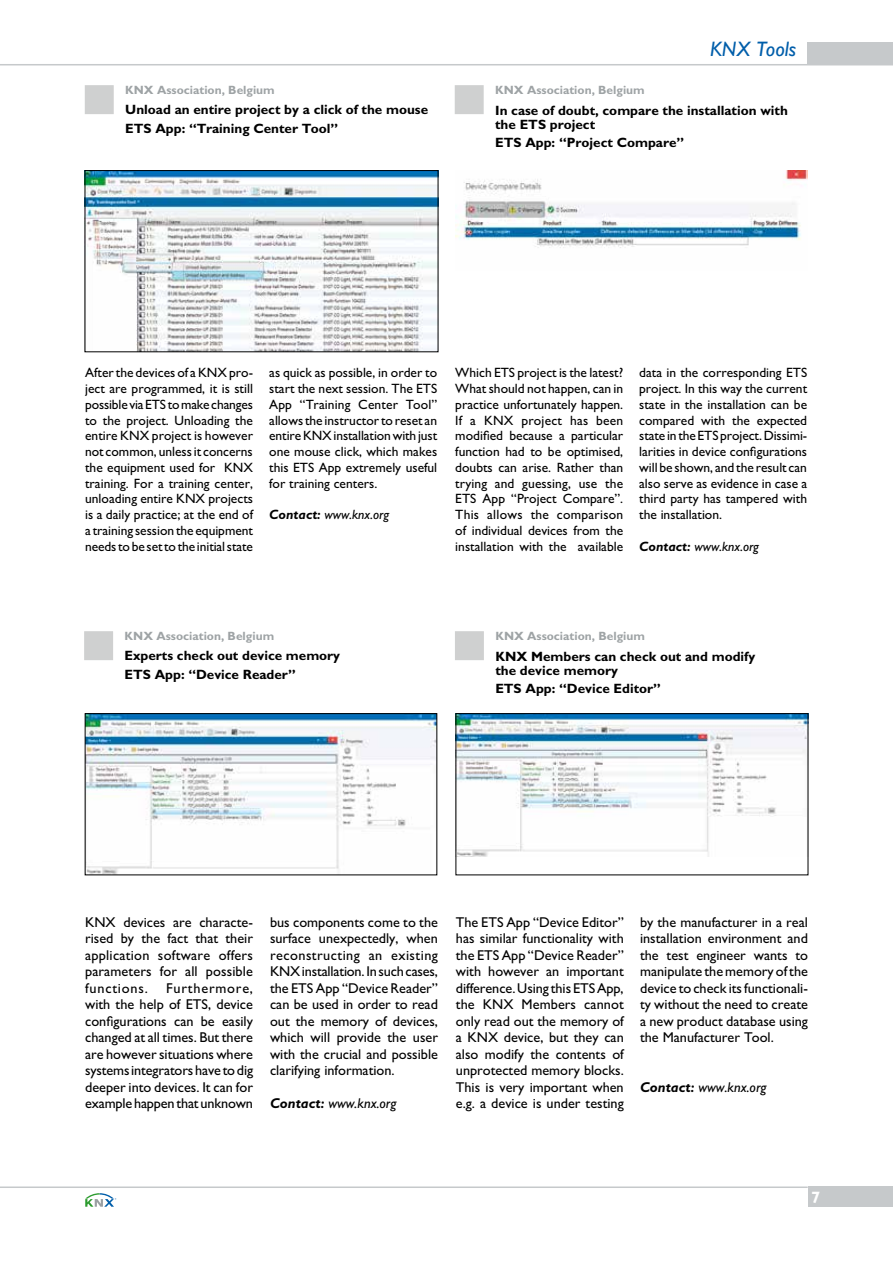
<style>
.page{position:relative;width:893px;height:1263px;background:#fff}
.page>*{position:absolute;margin:0;border:0;box-sizing:border-box;transform-origin:0 0}
.t1{font:italic 21px "M Gill Sans";color:#005eaa}
.t2{font:700 16.5px "M Gill Sans";color:#fff}
.t3{font:14.25px/16.5px "M Gill Sans";color:#000;text-align:justify}
.t4{font:italic 14.25px "M Gill Sans";color:#000}
.t5{font:13.5px/15.8px "M Gill Sans";color:#000;text-align:justify}
.t6{font:700 13.5px/18.5px "M Gill Sans";color:#000}
.t7{font:italic 13.5px "M Gill Sans";color:#000}
.t8{font:700 12px "M Gill Sans";color:#9ea3a5}
.s1{font-weight:700}
</style>
<div class="page">
<div style="left:807px;top:42px;width:86px;height:23px;background:#c6c9cb"></div>
<hr style="left:0;top:64px;width:893px;height:1px;background:#c6c9cb">
<hr style="left:0;top:1186px;width:808px;height:2px;background:#c6c9cb">
<div style="left:808px;top:1186px;width:85px;height:21px;background:#c6c9cb"></div>
<svg style="left:85px;top:1193px;width:31px;height:14px"></svg>
<div style="left:84px;top:631px;width:29px;height:29px;background:#cfd0d0"></div>
<div style="left:455px;top:631px;width:29px;height:29px;background:#cfd0d0"></div>
<div style="left:85px;top:85px;width:29px;height:29px;background:#cfd0d0"></div>
<div style="left:455px;top:85px;width:29px;height:29px;background:#cfd0d0"></div>
<img style="left:457px;top:715px;width:349px;height:141px">
<div style="left:455px;top:713px;width:353px;height:162px;border:1px solid #000"></div>
<img style="left:455px;top:170px;width:353px;height:78px">
<img style="left:87px;top:172px;width:349px;height:178px">
<div style="left:85px;top:170px;width:353px;height:182px;border:1px solid #000"></div>
<img style="left:87px;top:715px;width:348px;height:158px">
<div style="left:85px;top:713px;width:352px;height:162px;border:1px solid #000"></div>
<h1 class="t1" style="left:710px;top:38px;width:87px">KNX Tools</h1>
<p class="t8" style="left:125px;top:84px;width:151px">KNX Association, Belgium</p>
<p class="t8" style="left:495px;top:84px;width:151px">KNX Association, Belgium</p>
<p class="t6" style="left:125px;top:101px;width:304px">Unload an entire project by a click of the mouse<br>ETS App: “Training Center Tool”</p>
<p class="t6" style="left:495px;top:103px;width:294px;line-height:14.2px">In case of doubt, compare the installation with the ETS project</p>
<p class="t6" style="left:495px;top:134px;width:190px">ETS App: “Project Compare”</p>
<p class="t5" style="left:85px;top:365px;width:169px">After the devices of a KNX pro&shy;ject are programmed, it is still possible via ETS to make changes to the project. Unloading the entire KNX project is however not common, unless it concerns the equipment used for KNX training. For a training center, unloading entire KNX projects is a daily practice; at the end of a training session the equipment needs to be set to the initial state</p>
<p class="t5" style="left:455px;top:365px;width:170px">Which ETS project is the latest?<br>What should not happen, can in practice unfortunately happen.<br>If a KNX project has been modified because a particular function had to be optimised, doubts can arise. Rather than trying and guessing, use the ETS App “Project Compare”.<br>This allows the comparison of individual devices from the installation with the available</p>
<p class="t5" style="left:269px;top:365px;width:170px">as quick as possible, in order to start the next session. The ETS App “Training Center Tool” allows the instructor to reset an entire KNX installation with just one mouse click, which makes this ETS App extremely useful for training centers.</p>
<p class="t7" style="left:269px;top:507px;width:121px"><span class="s1">Contact:</span> www.knx.org</p>
<p class="t5" style="left:639px;top:365px;width:169px">data in the corresponding ETS project. In this way the current state in the installation can be compared with the expected state in the ETS project. Dissimi&shy;larities in device configurations will be shown, and the result can also serve as evidence in case a third party has tampered with the installation.</p>
<p class="t7" style="left:639px;top:538px;width:121px"><span class="s1">Contact:</span> www.knx.org</p>
<p class="t8" style="left:125px;top:630px;width:151px">KNX Association, Belgium</p>
<p class="t8" style="left:495px;top:630px;width:151px">KNX Association, Belgium</p>
<p class="t6" style="left:125px;top:647px;width:217px">Experts check out device memory<br>ETS App: “Device Reader”</p>
<p class="t6" style="left:495px;top:649px;width:261px;line-height:14.2px">KNX Members can check out and modify the device memory</p>
<p class="t6" style="left:495px;top:680px;width:167px">ETS App: “Device Editor”</p>
<p class="t3" style="left:85px;top:914px;width:169px">KNX devices are characte&shy;rised by the fact that their application software offers parameters for all possible functions.</p>
<p class="t3" style="left:85px;top:980px;width:169px;text-indent:81px">Furthermore, with the help of ETS, device configurations can be easily changed at all times. But there are however situations where systems integrators have to dig deeper into devices. It can for example happen that unknown</p>
<p class="t3" style="left:270px;top:914px;width:169px">bus components come to the surface unexpectedly, when reconstructing an existing KNX installation. In such cases, the ETS App “Device Reader” can be used in order to read out the memory of devices, which will provide the user with the crucial and possible clarifying information.</p>
<p class="t4" style="left:270px;top:1095px;width:128px"><span class="s1">Contact:</span> www.knx.org</p>
<p class="t3" style="left:456px;top:914px;width:169px">The ETS App “Device Editor” has similar functionality with the ETS App “Device Reader” with however an important difference. Using this ETS App, the KNX Members cannot only read out the memory of a KNX device, but they can also modify the contents of unprotected memory blocks.<br>This is very important when e.g. a device is under testing</p>
<p class="t3" style="left:640px;top:914px;width:169px">by the manufacturer in a real installation environment and the test engineer wants to manipulate the memory of the device to check its functionali&shy;ty without the need to create a new product database using the Manufacturer Tool.</p>
<p class="t4" style="left:640px;top:1079px;width:128px"><span class="s1">Contact:</span> www.knx.org</p>
<p class="t2" style="left:811px;top:1188px;width:11px">7</p>
</div>
